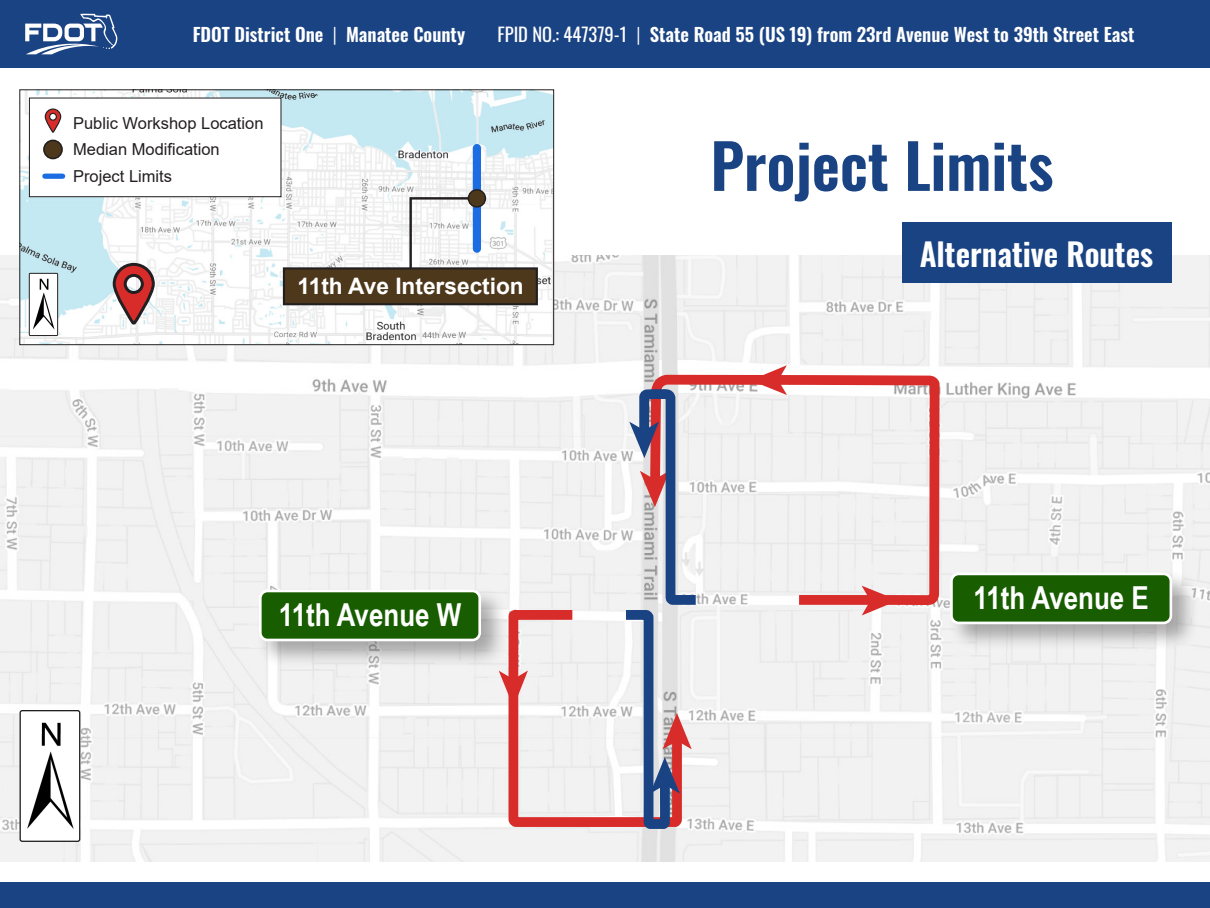
<style>
.page{position:relative;width:1210px;height:908px;background:#fff}
.page>*{position:absolute;margin:0;border:0;box-sizing:border-box;transform-origin:0 0}
.t1{font:600 61.25px "Oswald";color:#1a4383}
.t2{font:700 31.6px "Arial Narrow";color:#fff}
.t3{font:600 31.5px "Oswald";color:#fff}
.t4{font:700 22.68px "Arial";color:#fff}
.t5{font:600 18.55px "Oswald";color:#fff}
.t6{font:16.48px "Arial";color:#231f20}
.s1{font-weight:300}
.s2{font-weight:400}
</style>
<div class="page">
<div style="left:0;top:0;width:1210px;height:68px;background:#1a4383"></div>
<svg style="left:25px;top:14px;width:92px;height:40px"></svg>
<div style="left:0;top:882px;width:1210px;height:25px;background:#1a4383"></div>
<img style="left:0;top:255px;width:1210px;height:606px">
<img style="left:22px;top:91px;width:530px;height:252px">
<div style="left:20px;top:89px;width:534px;height:256px;border:1px solid #231f20"></div>
<div style="left:29px;top:273px;width:29px;height:62px;background:#fff"></div>
<img style="left:33px;top:278px;width:22px;height:52px">
<div style="left:29px;top:273px;width:29px;height:63px;border:1px solid #231f20"></div>
<div style="left:20px;top:710px;width:60px;height:131px;background:#fff;border-radius:2px"></div>
<img style="left:27px;top:722px;width:47px;height:107px">
<div style="left:20px;top:709px;width:60px;height:132px;border:1px solid #231f20;border-radius:2px"></div>
<svg style="left:111px;top:261px;width:45px;height:66px"></svg>
<div style="left:29px;top:98px;width:252px;height:99px;background:#fff"></div>
<div style="left:29px;top:98px;width:252px;height:99px;border:1px solid #231f20"></div>
<svg style="left:44px;top:108px;width:18px;height:25px"></svg>
<div style="left:44px;top:140px;width:18px;height:18px;background:#4d381b;border-radius:50%"></div>
<div style="left:43px;top:139px;width:20px;height:20px;border:2px solid #231f20;border-radius:50%"></div>
<div style="left:45px;top:173px;width:18px;height:6px;background:#1c6de2"></div>
<div style="left:473px;top:148px;width:8px;height:101px;background:#1c6de2"></div>
<svg style="left:408px;top:196px;width:71px;height:71px"></svg>
<div style="left:284px;top:268px;width:253px;height:36px;background:#4d381b"></div>
<div style="left:283px;top:267px;width:255px;height:38px;border:2px solid #231f20"></div>
<div style="left:902px;top:222px;width:270px;height:61px;background:#1a4383"></div>
<div style="left:468px;top:190px;width:17px;height:17px;background:#4d381b;border-radius:50%"></div>
<div style="left:468px;top:189px;width:18px;height:18px;border:1px solid #231f20;border-radius:50%"></div>
<svg style="left:643px;top:369px;width:304px;height:241px"></svg>
<svg style="left:861px;top:585px;width:37px;height:30px"></svg>
<svg style="left:750px;top:365px;width:37px;height:30px"></svg>
<svg style="left:499px;top:381px;width:206px;height:456px"></svg>
<div style="left:256px;top:586px;width:251px;height:81px;background:#231f20;opacity:.36"></div>
<div style="left:260px;top:590px;width:220px;height:49px;background:#185e00;border-radius:7px"></div>
<div style="left:259px;top:589px;width:222px;height:52px;border:3px solid #fff;border-radius:7px"></div>
<div style="left:947px;top:569px;width:251px;height:81px;background:#231f20;opacity:.36"></div>
<div style="left:951px;top:573px;width:219px;height:49px;background:#185e00;border-radius:7px"></div>
<div style="left:950px;top:572px;width:222px;height:52px;border:3px solid #fff;border-radius:7px"></div>
<p class="t5" style="left:193px;top:17px;width:274px">FDOT District One <span class="s1">|</span> Manatee County</p>
<p class="t5" style="left:497px;top:17px;width:638px"><span class="s2">FPID NO.: 447379-1</span> <span class="s1">|</span> State Road 55 (US 19) from 23rd Avenue West to 39th Street East</p>
<p class="t6" style="left:73px;top:112px;width:192px">Public Workshop Location</p>
<p class="t6" style="left:73px;top:138px;width:148px">Median Modification</p>
<p class="t6" style="left:73px;top:165px;width:100px">Project Limits</p>
<p class="t4" style="left:297px;top:270px;width:228px">11th Ave Intersection</p>
<p class="t2" style="left:279px;top:591px;width:184px">11th Avenue W</p>
<p class="t1" style="left:710px;top:111px;width:344px">Project Limits</p>
<p class="t3" style="left:920px;top:226px;width:235px">Alternative Routes</p>
<p class="t2" style="left:973px;top:574px;width:177px">11th Avenue E</p>
</div>
